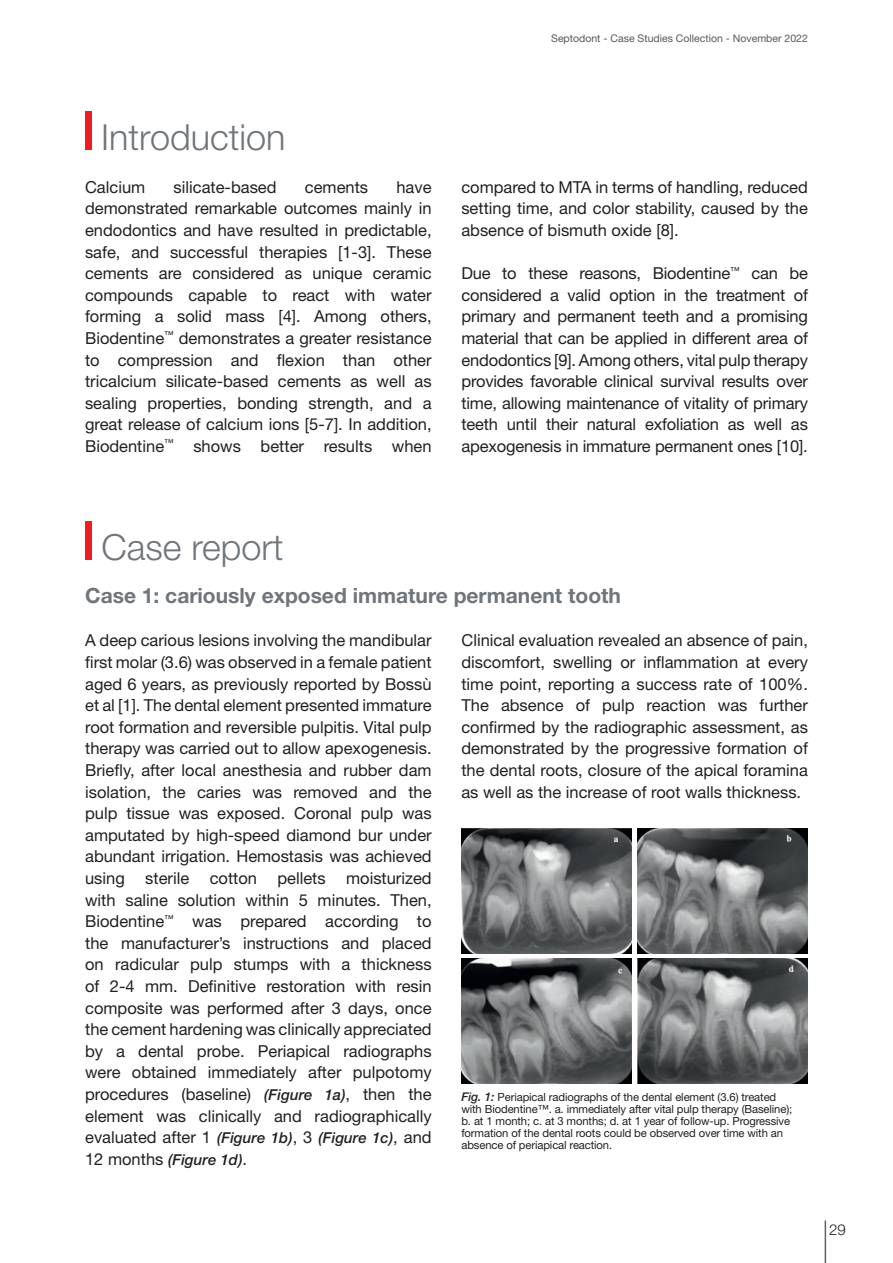
<style>
.page{position:relative;width:893px;height:1263px;background:#fff}
.page>*{position:absolute;margin:0;border:0;box-sizing:border-box;transform-origin:0 0}
.t1{font:300 36px "Helvetica Neue LT Std";color:#6f757a}
.t2{font:700 21px "Helvetica Neue LT Std";color:#6f757a}
.t3{font:16.5px/21.6px "Helvetica Neue LT Std";color:#231f20;text-align:justify}
.t4{font:italic 500 15px "Helvetica Neue LT Std";color:#231f20}
.t5{font:300 15px "Helvetica Neue LT Std";color:#231f20}
.t6{font:11.25px/12px "Helvetica Neue LT Std";letter-spacing:-.01em;color:#231f20}
.t7{font:10.5px "Helvetica Neue LT Std";color:#57585a}
.s1{font-weight:500;font-style:italic;font-size:15px}
.s2{font-weight:400;font-style:normal;font-size:16.5px}
.s3{font-weight:500;font-style:italic;font-size:12px}
</style>
<div class="page">
<hr style="left:825px;top:1220px;width:1px;height:43px;background:#636366">
<div style="left:85px;top:111px;width:6px;height:38px;background:#ee1d23"></div>
<div style="left:85px;top:522px;width:6px;height:38px;background:#ee1d23"></div>
<img style="left:461px;top:828px;width:170px;height:126px">
<img style="left:638px;top:828px;width:170px;height:126px">
<img style="left:461px;top:958px;width:170px;height:126px">
<img style="left:638px;top:958px;width:170px;height:126px">
<p class="t7" style="left:551px;top:32px;width:258px">Septodont - Case Studies Collection - November 2022</p>
<h1 class="t1" style="left:101px;top:115px;width:186px">Introduction</h1>
<p class="t3" style="left:85px;top:176px;width:62px">Calcium</p>
<p class="t3" style="left:174px;top:176px;width:104px">silicate-based</p>
<p class="t3" style="left:305px;top:176px;width:65px">cements</p>
<p class="t3" style="left:85px;top:176px;width:348px;text-indent:311px">have demonstrated remarkable outcomes mainly in endodontics and have resulted in predictable, safe, and successful therapies [1-3]. These cements are considered as unique ceramic compounds capable to react with water forming a solid mass [4]. Among others, Biodentine<sup>™</sup> demonstrates a greater resistance to compression and flexion than other tricalcium silicate-based cements as well as sealing properties, bonding strength, and a great release of calcium ions [5-7]. In addition, Biodentine<sup>™</sup> shows better results when</p>
<p class="t3" style="left:461px;top:176px;width:348px">compared to MTA in terms of handling, reduced setting time, and color stability, caused by the absence of bismuth oxide [8].</p>
<p class="t3" style="left:461px;top:262px;width:348px">Due to these reasons, Biodentine<sup>™</sup> can be considered a valid option in the treatment of primary and permanent teeth and a promising material that can be applied in different area of endodontics [9]. Among others, vital pulp therapy provides favorable clinical survival results over time, allowing maintenance of vitality of primary teeth until their natural exfoliation as well as apexogenesis in immature permanent ones [10].</p>
<h1 class="t1" style="left:101px;top:525px;width:184px">Case report</h1>
<p class="t2" style="left:85px;top:583px;width:537px">Case 1: cariously exposed immature permanent tooth</p>
<p class="t3" style="left:85px;top:629px;width:348px">A deep carious lesions involving the mandibular first molar (3.6) was observed in a female patient aged 6 years, as previously reported by Bossù et al [1]. The dental element presented immature root formation and reversible pulpitis. Vital pulp therapy was carried out to allow apexogenesis.<br>Briefly, after local anesthesia and rubber dam isolation, the caries was removed and the pulp tissue was exposed. Coronal pulp was amputated by high-speed diamond bur under abundant irrigation. Hemostasis was achieved using sterile cotton pellets moisturized with saline solution within 5 minutes. Then, Biodentine<sup>™</sup> was prepared according to the manufacturer’s instructions and placed on radicular pulp stumps with a thickness of 2-4 mm. Definitive restoration with resin composite was performed after 3 days, once the cement hardening was clinically appreciated by a dental probe. Periapical radiographs were obtained immediately after pulpotomy procedures (baseline) <span class="s1">(Figure 1a)</span>, then the element was clinically and radiographically evaluated after 1 <span class="s1">(Figure 1b)</span>, 3 <span class="s1">(Figure 1c)</span>, and</p>
<p class="t4" style="left:85px;top:1150px;width:163px"><span class="s2">12 months</span> (Figure 1d)<span class="s2">.</span></p>
<p class="t3" style="left:461px;top:629px;width:348px">Clinical evaluation revealed an absence of pain, discomfort, swelling or inflammation at every time point, reporting a success rate of 100%.<br>The absence of pulp reaction was further confirmed by the radiographic assessment, as demonstrated by the progressive formation of the dental roots, closure of the apical foramina as well as the increase of root walls thickness.</p>
<p class="t6" style="left:461px;top:1091px;width:332px"><span class="s3">Fig. 1:</span> Periapical radiographs of the dental element (3.6) treated with Biodentine™. a. immediately after vital pulp therapy (Baseline); b. at 1 month; c. at 3 months; d. at 1 year of follow-up. Progressive formation of the dental roots could be observed over time with an absence of periapical reaction.</p>
<p class="t5" style="left:829px;top:1221px;width:18px">29</p>
</div>
